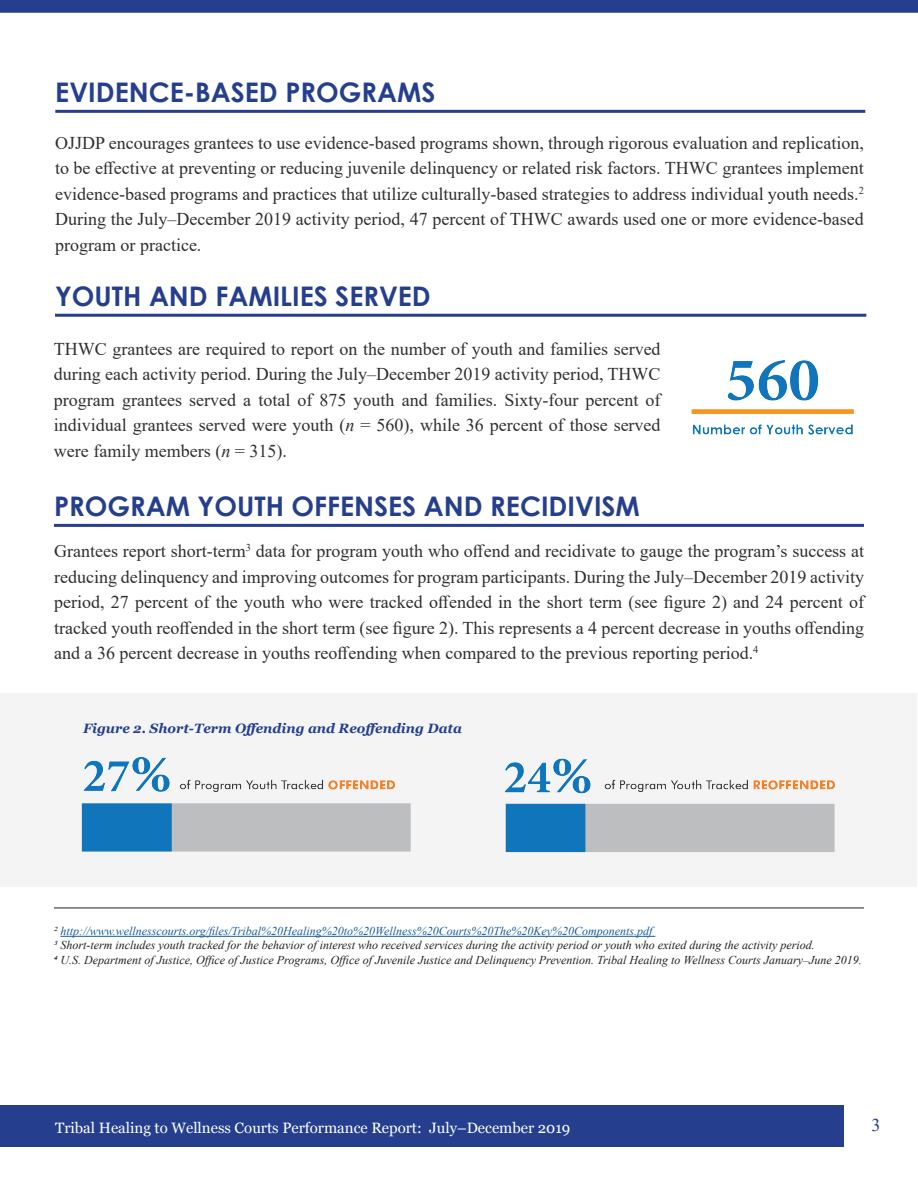
<style>
.page{position:relative;width:918px;height:1188px;background:#fff}
.page>*{position:absolute;margin:0;border:0;box-sizing:border-box;transform-origin:0 0}
.t1{font:700 27px "Century Gothic";color:#253f8e}
.t2{font:18px/25.5px "Times New Roman";color:#312f30;text-align:justify}
.t3{font:18px "Times New Roman";color:#253f8e}
.t4{font:15px "Vani";color:#fff}
.t5{font:italic 700 13.5px "Georgia";color:#253f8e}
.t6{font:italic 12px/14.4px "Times New Roman";color:#231f20}
.t7{font:10.5px "Times New Roman";color:#312f30}
.s1{font-style:italic}
.s2{color:#175d9e}
</style>
<div class="page">
<div style="left:0;top:1106px;width:843px;height:41px;background:#253f8e"></div>
<div style="left:0;top:0;width:918px;height:13px;background:#253f8e"></div>
<hr style="left:55px;top:314px;width:811px;height:3px;background:#253f8e">
<hr style="left:55px;top:110px;width:810px;height:3px;background:#253f8e">
<hr style="left:54px;top:908px;width:810px;height:1px;background:#231f20">
<img style="left:691px;top:360px;width:162px;height:75px">
<hr style="left:54px;top:524px;width:810px;height:3px;background:#253f8e">
<div style="left:0;top:694px;width:917px;height:193px;background:#f4f4f4"></div>
<img style="left:81px;top:757px;width:754px;height:96px">
<hr style="left:60px;top:936px;width:595px;height:1px;background:#175d9e">
<h1 class="t1" style="left:55px;top:72px;width:382px">EVIDENCE-BASED PROGRAMS</h1>
<p class="t2" style="left:55px;top:129px;width:810px;text-align:left">OJJDP encourages grantees to use evidence-based programs shown, through rigorous evaluation and replication, to be effective at preventing or reducing juvenile delinquency or related risk factors. THWC grantees implement evidence-based programs and practices that utilize culturally-based strategies to address individual youth needs.<br>During the July–December 2019 activity period, 47 percent of THWC awards used one or more evidence-based program or practice.</p>
<p class="t7" style="left:859px;top:183px;width:7px">2</p>
<h1 class="t1" style="left:55px;top:276px;width:377px">YOUTH AND FAMILIES SERVED</h1>
<p class="t2" style="left:54px;top:335px;width:608px">THWC grantees are required to report on the number of youth and families served during each activity period. During the July–December 2019 activity period, THWC program grantees served a total of 875 youth and families. Sixty-four percent of individual grantees served were youth (<span class="s1">n</span> = 560), while 36 percent of those served were family members (<span class="s1">n</span> = 315).</p>
<h1 class="t1" style="left:54px;top:486px;width:587px">PROGRAM YOUTH OFFENSES AND RECIDIVISM</h1>
<p class="t7" style="left:246px;top:540px;width:7px">3</p>
<p class="t2" style="left:54px;top:538px;width:812px">Grantees report short-term data for program youth who offend and recidivate to gauge the program’s success at reducing delinquency and improving outcomes for program participants. During the July–December 2019 activity period, 27 percent of the youth who were tracked offended in the short term (see figure 2) and 24 percent of tracked youth reoffended in the short term (see figure 2). This represents a 4 percent decrease in youths offending and a 36 percent decrease in youths reoffending when compared to the previous reporting period.</p>
<p class="t7" style="left:753px;top:642px;width:7px">4</p>
<p class="t5" style="left:83px;top:719px;width:380px">Figure 2. Short-Term Offending and Reoffending Data</p>
<p class="t6" style="left:54px;top:924px;width:809px">2 <span class="s2">http://www.wellnesscourts.org/files/Tribal%20Healing%20to%20Wellness%20Courts%20The%20Key%20Components.pdf<br></span>3 Short-term includes youth tracked for the behavior of interest who received services during the activity period or youth who exited during the activity period.<br>4 U.S. Department of Justice, Office of Justice Programs, Office of Juvenile Justice and Delinquency Prevention. Tribal Healing to Wellness Courts January–June 2019.</p>
<p class="t4" style="left:55px;top:1119px;width:517px">Tribal Healing to Wellness Courts Performance Report: July–December 2019</p>
<p class="t3" style="left:872px;top:1112px;width:10px">3</p>
</div>
